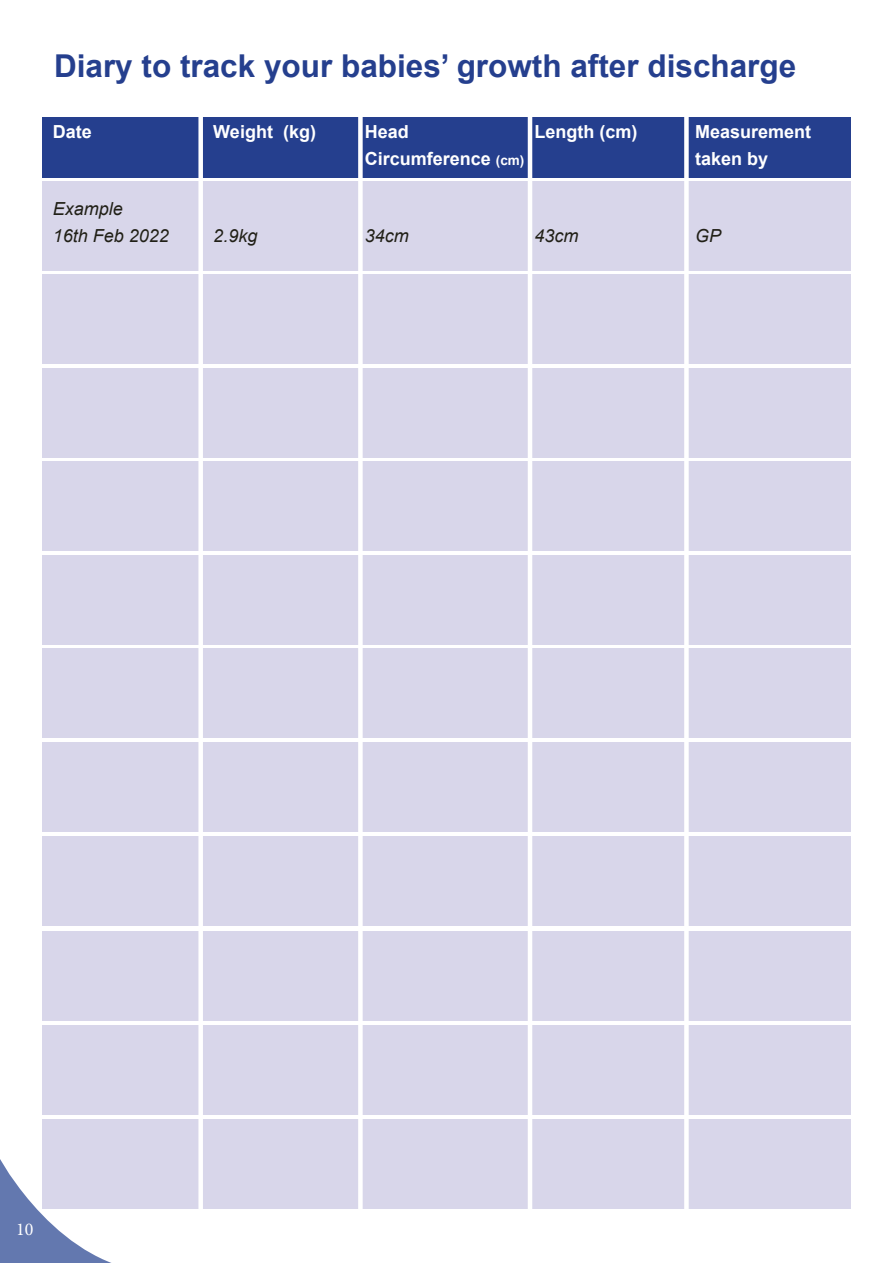
<style>
.page{position:relative;width:893px;height:1263px;background:#fff}
.page>*{position:absolute;margin:0;border:0;box-sizing:border-box;transform-origin:0 0}
.t1{font:700 31.5px "Arial";color:#253f8e}
.t2{font:700 18px/27.6px "Arial";color:#fff}
.t3{font:italic 18px "Arial";color:#212017}
.t4{font:18px "Minion Pro";color:#fff}
.s1{font-size:13.5px}
</style>
<div class="page">
<div style="left:42px;top:117px;width:809px;height:61px;background:#253f8e"></div>
<div style="left:42px;top:181px;width:809px;height:90px;background:#d8d6ea"></div>
<div style="left:42px;top:274px;width:809px;height:90px;background:#d8d6ea"></div>
<div style="left:42px;top:368px;width:809px;height:90px;background:#d8d6ea"></div>
<div style="left:42px;top:461px;width:809px;height:90px;background:#d8d6ea"></div>
<div style="left:42px;top:555px;width:809px;height:89px;background:#d8d6ea"></div>
<div style="left:42px;top:648px;width:809px;height:90px;background:#d8d6ea"></div>
<div style="left:42px;top:742px;width:809px;height:90px;background:#d8d6ea"></div>
<div style="left:42px;top:836px;width:809px;height:90px;background:#d8d6ea"></div>
<div style="left:42px;top:931px;width:809px;height:89px;background:#d8d6ea"></div>
<div style="left:42px;top:1025px;width:809px;height:90px;background:#d8d6ea"></div>
<div style="left:42px;top:1119px;width:809px;height:90px;background:#d8d6ea"></div>
<div style="left:198px;top:111px;width:5px;height:1107px;background:#fff"></div>
<div style="left:358px;top:115px;width:5px;height:1107px;background:#fff"></div>
<hr style="left:528px;top:114px;width:4px;height:1107px;background:#fff">
<div style="left:684px;top:115px;width:5px;height:1107px;background:#fff"></div>
<svg style="left:0;top:1159px;width:111px;height:104px"></svg>
<p class="t1" style="left:54px;top:45px;width:744px">Diary to track your babies’ growth after discharge</p>
<p class="t2" style="left:53px;top:118px;width:41px">Date</p>
<p class="t3" style="left:53px;top:197px;width:72px">Example</p>
<p class="t3" style="left:53px;top:224px;width:118px">16th Feb 2022</p>
<p class="t2" style="left:213px;top:118px;width:104px">Weight (kg)</p>
<p class="t3" style="left:213px;top:224px;width:46px">2.9kg</p>
<p class="t2" style="left:365px;top:118px;width:46px">Head</p>
<p class="t2" style="left:365px;top:146px;width:161px">Circumference <span class="s1">(cm)</span></p>
<p class="t2" style="left:534px;top:118px;width:104px">Length (cm)</p>
<p class="t3" style="left:365px;top:224px;width:46px">34cm</p>
<p class="t3" style="left:534px;top:224px;width:46px">43cm</p>
<p class="t2" style="left:695px;top:118px;width:118px">Measurement taken by</p>
<p class="t3" style="left:695px;top:224px;width:28px">GP</p>
<p class="t4" style="left:16px;top:1217px;width:19px">10</p>
</div>
